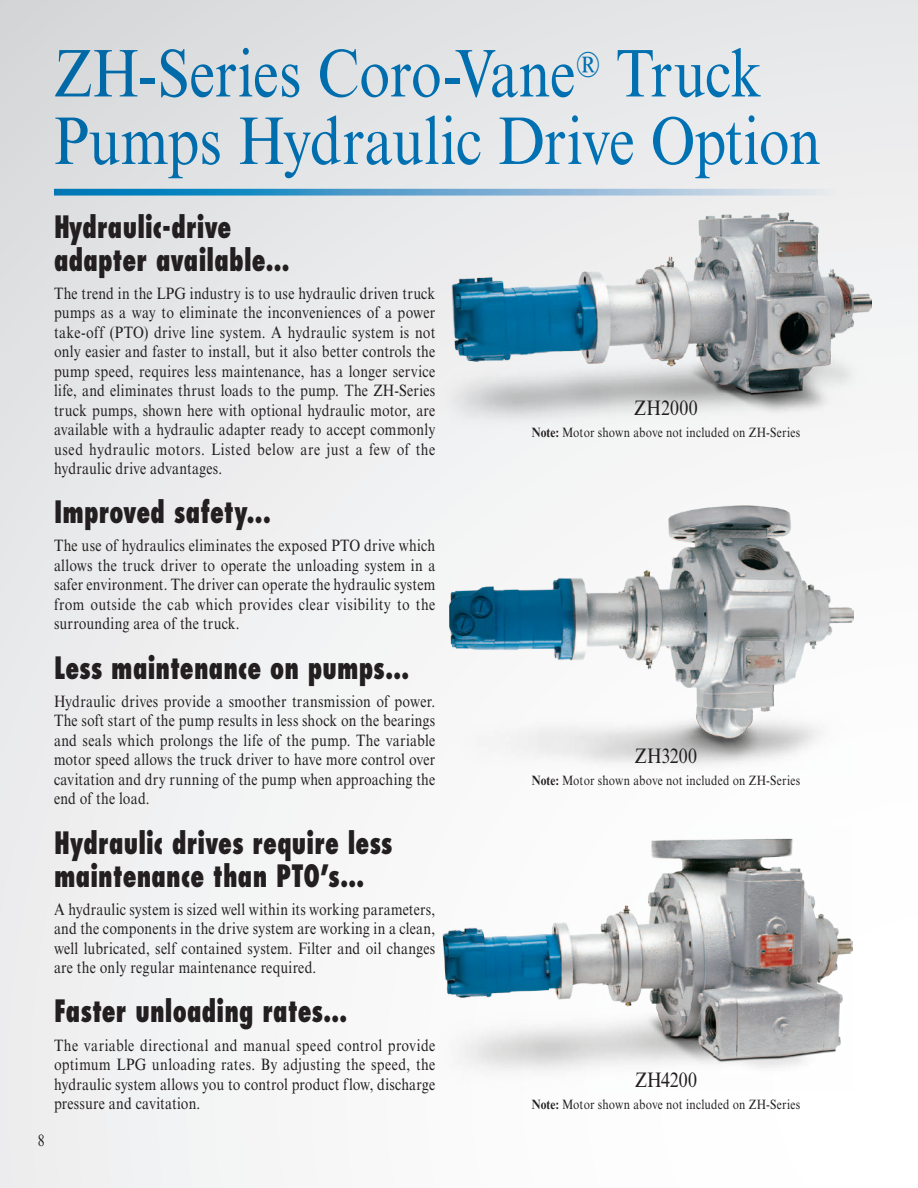
<style>
.page{position:relative;width:918px;height:1188px;background:#fff}
.page>*{position:absolute;margin:0;border:0;box-sizing:border-box;transform-origin:0 0}
.t1{font:67.5px/67.5px "Times New Roman MT Std";letter-spacing:-.005em;color:#007cc2;scale:.85 1}
.Subhead{font:800 condensed 30px/33px "Futura Std";letter-spacing:.005em;color:#231f20;scale:.85 1}
.Body_Text{font:21px "Times New Roman MT Std";letter-spacing:.01em;color:#231f20;scale:.85 1}
.Body_Text-2{font:16.5px/19.5px "Times New Roman MT Std";letter-spacing:.015em;color:#231f20;text-align:justify;scale:.85 1}
.Body_Text-3{font:13.5px "Times New Roman MT Std";letter-spacing:.02em;color:#231f20;scale:.85 1}
.s1{font-weight:700}
</style>
<div class="page">
<div style="left:0;top:0;width:918px;height:1188px;background:linear-gradient(to bottom,#e2e3e5,#fbfbfb)"></div>
<img style="left:432px;top:213px;width:440px;height:221px">
<img style="left:436px;top:505px;width:418px;height:273px">
<img style="left:428px;top:826px;width:424px;height:264px">
<svg style="left:54px;top:189px;width:783px;height:7px;background:#6fadd2"></svg>
<p class="Body_Text-2" style="left:38px;top:1131px;width:10px">8</p>
<h1 class="t1" style="left:54px;top:40px;width:904px">ZH-Series Coro-Vane<sup>®</sup> Truck<br>Pumps Hydraulic Drive Option</h1>
<p class="Subhead" style="left:54px;top:210px;width:279px">Hydraulic-drive adapter available...</p>
<p class="Body_Text-2" style="left:54px;top:283px;width:450px">The trend in the LPG industry is to use hydraulic driven truck pumps as a way to eliminate the inconveniences of a power take-off (PTO) drive line system. A hydraulic system is not only easier and faster to install, but it also better controls the pump speed, requires less maintenance, has a longer service life, and eliminates thrust loads to the pump. The ZH-Series truck pumps, shown here with optional hydraulic motor, are available with a hydraulic adapter ready to accept commonly used hydraulic motors. Listed below are just a few of the hydraulic drive advantages.</p>
<p class="Subhead" style="left:54px;top:496px;width:256px">Improved safety...</p>
<p class="Body_Text-2" style="left:54px;top:536px;width:450px">The use of hydraulics eliminates the exposed PTO drive which allows the truck driver to operate the unloading system in a safer environment. The driver can operate the hydraulic system from outside the cab which provides clear visibility to the surrounding area of the truck.</p>
<p class="Subhead" style="left:54px;top:651px;width:419px">Less maintenance on pumps...</p>
<p class="Body_Text-2" style="left:54px;top:692px;width:450px">Hydraulic drives provide a smoother transmission of power.<br>The soft start of the pump results in less shock on the bearings and seals which prolongs the life of the pump. The variable motor speed allows the truck driver to have more control over cavitation and dry running of the pump when approaching the end of the load.</p>
<p class="Subhead" style="left:54px;top:826px;width:400px">Hydraulic drives require less maintenance than PTO’s...</p>
<p class="Body_Text-2" style="left:54px;top:899px;width:450px">A hydraulic system is sized well within its working parameters, and the components in the drive system are working in a clean, well lubricated, self contained system. Filter and oil changes are the only regular maintenance required.</p>
<p class="Subhead" style="left:54px;top:995px;width:347px">Faster unloading rates...</p>
<p class="Body_Text-2" style="left:54px;top:1035px;width:450px">The variable directional and manual speed control provide optimum LPG unloading rates. By adjusting the speed, the hydraulic system allows you to control product flow, discharge pressure and cavitation.</p>
<p class="Body_Text" style="left:634px;top:396px;width:76px">ZH2000</p>
<p class="Body_Text-3" style="left:532px;top:425px;width:317px"><span class="s1">Note:</span> Motor shown above not included on ZH-Series</p>
<p class="Body_Text" style="left:635px;top:744px;width:75px">ZH3200</p>
<p class="Body_Text-3" style="left:532px;top:773px;width:317px"><span class="s1">Note:</span> Motor shown above not included on ZH-Series</p>
<p class="Body_Text" style="left:635px;top:1068px;width:74px">ZH4200</p>
<p class="Body_Text-3" style="left:532px;top:1097px;width:317px"><span class="s1">Note:</span> Motor shown above not included on ZH-Series</p>
</div>
